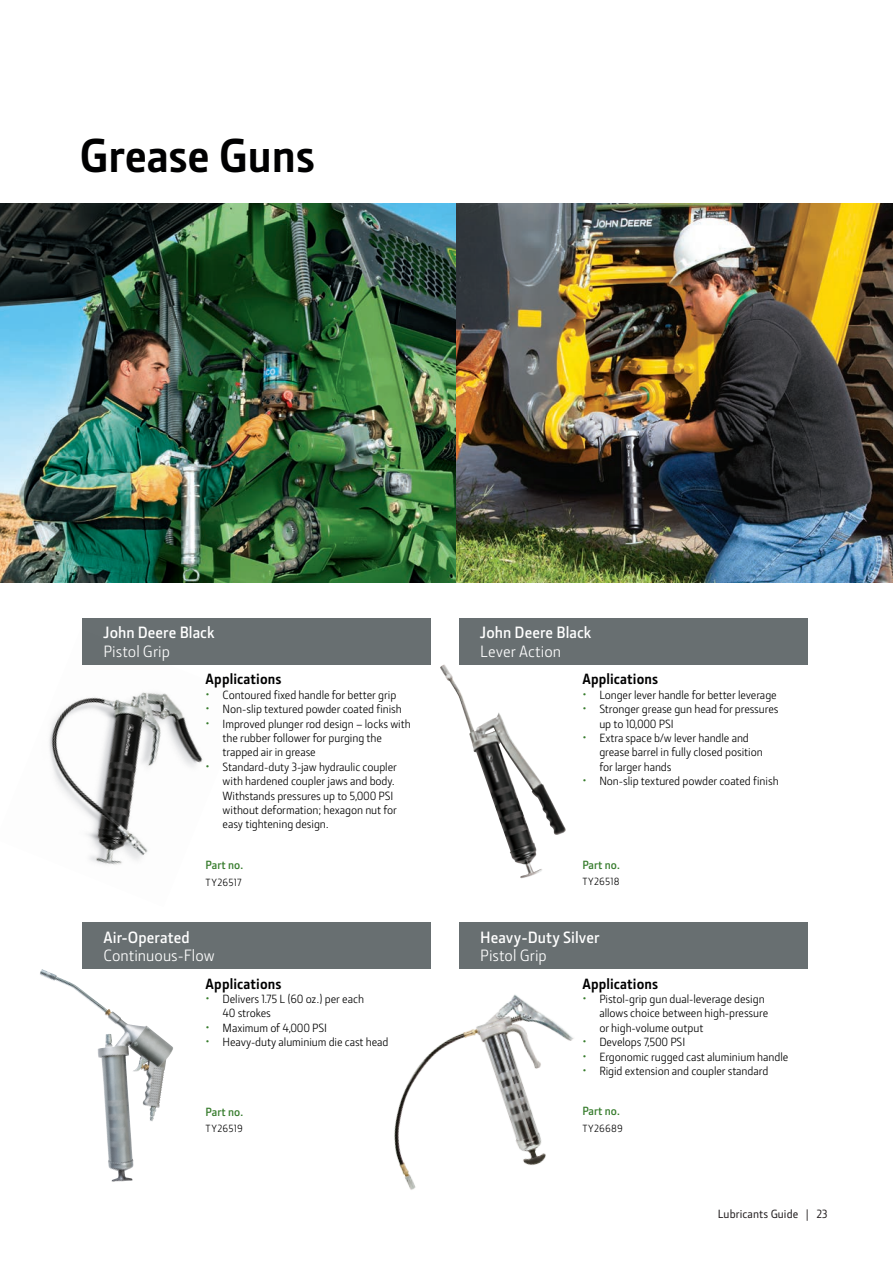
<style>
.page{position:relative;width:893px;height:1263px;background:#fff}
.page>*{position:absolute;margin:0;border:0;box-sizing:border-box;transform-origin:0 0}
.JD___32_pt_Section_H{font:700 48px "JD Sans Pro";letter-spacing:-.005em;color:#000001}
.JD___Body_Header{font:600 16.5px/18px "JD Sans Pro";letter-spacing:.005em;color:#fff}
.JD___Body_Header-2{font:16.5px/18px "JD Sans Pro";letter-spacing:.005em;color:#fff}
.JD___10_pt_Subhead{font:700 15px "JD Sans Pro";letter-spacing:.01em;color:#000001}
.t1{font:12px/14.4px "JD Sans Pro";letter-spacing:-.005em;color:#000001}
.JD___Table_Heading_L{font:600 12px "JD Sans Pro";color:#357b2b}
.t2{font:500 12px "JD Sans Pro";letter-spacing:.01em;color:#231f20}
.JD___Table_content_l{font:10.5px "JD Sans Pro";letter-spacing:.03em;color:#000001}
.s1{font-weight:400}
.s2{font-size:15px;color:#357b2b}
.s3{font-weight:600}
</style>
<div class="page">
<div style="left:82px;top:618px;width:349px;height:47px;background:#686f71"></div>
<div style="left:82px;top:922px;width:349px;height:47px;background:#686f71"></div>
<div style="left:459px;top:618px;width:349px;height:47px;background:#686f71"></div>
<div style="left:459px;top:922px;width:349px;height:47px;background:#686f71"></div>
<img style="left:394px;top:994px;width:180px;height:196px">
<img style="left:49px;top:692px;width:154px;height:173px">
<img style="left:440px;top:667px;width:126px;height:212px">
<img style="left:40px;top:969px;width:91px;height:213px">
<img style="left:0;top:204px;width:893px;height:378px">
<p class="JD___32_pt_Section_H" style="left:79px;top:124px;width:237px">Grease Guns</p>
<p class="JD___Body_Header" style="left:104px;top:623px;width:112px">John Deere Black<br><span class="s1">Pistol Grip</span></p>
<p class="JD___10_pt_Subhead" style="left:206px;top:669px;width:77px">Applications</p>
<p class="t1" style="left:206px;top:687px;width:192px"><span class="s2">•</span> Contoured fixed handle for better grip</p>
<p class="t1" style="left:206px;top:701px;width:198px"><span class="s2">•</span> Non-slip textured powder coated finish</p>
<p class="t1" style="left:223px;top:716px;width:190px;text-indent:-17px"><span class="s2">•</span> Improved plunger rod design – locks with the rubber follower for purging the trapped air in grease</p>
<p class="t1" style="left:223px;top:759px;width:176px;text-indent:-17px"><span class="s2">•</span> Standard-duty 3-jaw hydraulic coupler with hardened coupler jaws and body.<br>Withstands pressures up to 5,000 PSI without deformation; hexagon nut for easy tightening design.</p>
<p class="JD___Table_Heading_L" style="left:206px;top:857px;width:39px">Part no.</p>
<p class="JD___Table_content_l" style="left:206px;top:875px;width:38px">TY26517</p>
<p class="JD___Body_Header-2" style="left:104px;top:928px;width:113px"><span class="s3">Air-Operated<br></span>Continuous-Flow</p>
<p class="JD___10_pt_Subhead" style="left:206px;top:973px;width:77px">Applications</p>
<p class="t1" style="left:223px;top:991px;width:143px;text-indent:-17px"><span class="s2">•</span> Delivers 1.75 L (60 oz.) per each<br>40 strokes</p>
<p class="t1" style="left:206px;top:1020px;width:123px"><span class="s2">•</span> Maximum of 4,000 PSI</p>
<p class="t1" style="left:206px;top:1034px;width:184px"><span class="s2">•</span> Heavy-duty aluminium die cast head</p>
<p class="JD___Table_Heading_L" style="left:206px;top:1103px;width:39px">Part no.</p>
<p class="JD___Table_content_l" style="left:206px;top:1121px;width:39px">TY26519</p>
<p class="JD___Body_Header" style="left:480px;top:623px;width:112px">John Deere Black<br><span class="s1">Lever Action</span></p>
<p class="JD___10_pt_Subhead" style="left:582px;top:669px;width:77px">Applications</p>
<p class="t1" style="left:582px;top:687px;width:196px"><span class="s2">•</span> Longer lever handle for better leverage</p>
<p class="t1" style="left:599px;top:701px;width:181px;text-indent:-17px"><span class="s2">•</span> Stronger grease gun head for pressures up to 10,000 PSI</p>
<p class="t1" style="left:599px;top:730px;width:165px;text-indent:-17px"><span class="s2">•</span> Extra space b/w lever handle and grease barrel in fully closed position for larger hands</p>
<p class="t1" style="left:582px;top:773px;width:198px"><span class="s2">•</span> Non-slip textured powder coated finish</p>
<p class="JD___Table_Heading_L" style="left:582px;top:856px;width:39px">Part no.</p>
<p class="JD___Table_content_l" style="left:582px;top:874px;width:39px">TY26518</p>
<p class="JD___Body_Header" style="left:480px;top:927px;width:121px">Heavy-Duty Silver<br><span class="s1">Pistol Grip</span></p>
<p class="JD___10_pt_Subhead" style="left:582px;top:973px;width:77px">Applications</p>
<p class="t1" style="left:599px;top:991px;width:170px;text-indent:-17px"><span class="s2">•</span> Pistol-grip gun dual-leverage design allows choice between high-pressure or high-volume output</p>
<p class="t1" style="left:582px;top:1034px;width:104px"><span class="s2">•</span> Develops 7,500 PSI</p>
<p class="t1" style="left:582px;top:1049px;width:207px"><span class="s2">•</span> Ergonomic rugged cast aluminium handle</p>
<p class="t1" style="left:582px;top:1063px;width:188px"><span class="s2">•</span> Rigid extension and coupler standard</p>
<p class="JD___Table_Heading_L" style="left:582px;top:1103px;width:39px">Part no.</p>
<p class="JD___Table_content_l" style="left:582px;top:1121px;width:42px">TY26689</p>
<p class="t2" style="left:718px;top:1205px;width:111px">Lubricants Guide | 23</p>
</div>
